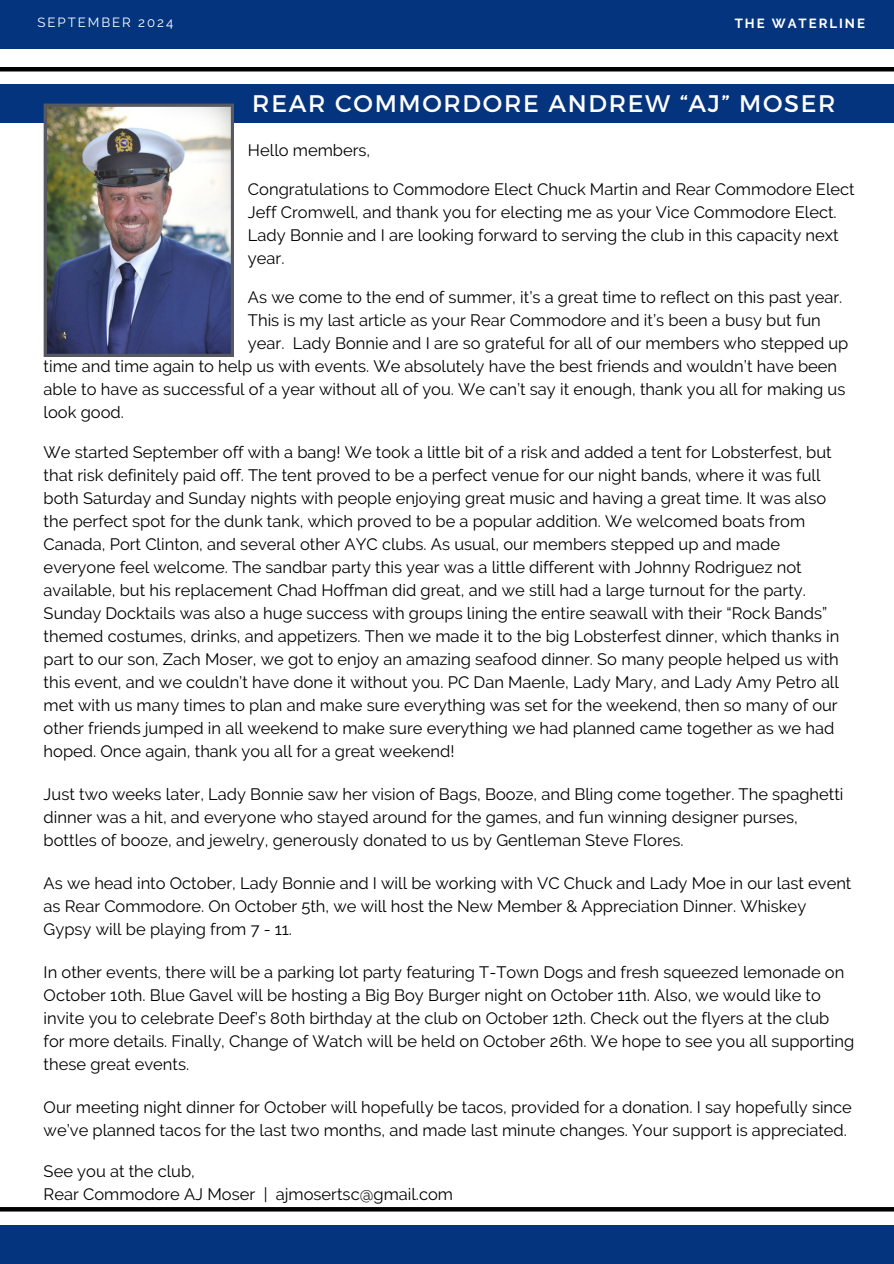
<style>
.page{position:relative;width:894px;height:1264px;background:#fff}
.page>*{position:absolute;margin:0;border:0;box-sizing:border-box;transform-origin:0 0}
.t1{font:24px "Montserrat";letter-spacing:.07em;color:#fff}
.t2{font:16.5px/23px "Raleway";color:#000}
.t3{font:13.2px "Raleway";letter-spacing:.15em;color:#fff}
.t4{font:700 13.2px "Raleway";letter-spacing:.15em;color:#fff}
</style>
<div class="page">
<div style="left:0;top:84px;width:893px;height:39px;background:#05347e"></div>
<div style="left:0;top:1225px;width:893px;height:38px;background:#05347e"></div>
<img style="left:44px;top:104px;width:190px;height:253px">
<hr style="left:0;top:67px;width:893px;height:4px;background:#000">
<div style="left:0;top:1206px;width:893px;height:5px;background:#000"></div>
<div style="left:0;top:0;width:893px;height:49px;background:#05347e"></div>
<h3 class="t3" style="left:37px;top:15px;width:137px">SEPTEMBER 2024</h3>
<h1 class="t4" style="left:734px;top:15px;width:132px">THE WATERLINE</h1>
<h2 class="t1" style="left:252px;top:88px;width:584px">REAR COMMORDORE ANDREW “AJ” MOSER</h2>
<p class="t2" style="left:248px;top:139px;width:124px">Hello members,</p>
<h2 class="t2" style="left:248px;top:178px;width:608px">Congratulations to Commodore Elect Chuck Martin and Rear Commodore Elect Jeff Cromwell, and thank you for electing me as your Vice Commodore Elect.<br>Lady Bonnie and I are looking forward to serving the club in this capacity next year.</h2>
<h2 class="t2" style="left:248px;top:286px;width:602px">As we come to the end of summer, it’s a great time to reflect on this past year.<br>This is my last article as your Rear Commodore and it’s been a busy but fun year. Lady Bonnie and I are so grateful for all of our members who stepped up</h2>
<h2 class="t2" style="left:44px;top:355px;width:803px">time and time again to help us with events. We absolutely have the best friends and wouldn’t have been able to have as successful of a year without all of you. We can’t say it enough, thank you all for making us look good.</h2>
<h2 class="t2" style="left:44px;top:440px;width:797px">We started September off with a bang! We took a little bit of a risk and added a tent for Lobsterfest, but that risk definitely paid off. The tent proved to be a perfect venue for our night bands, where it was full both Saturday and Sunday nights with people enjoying great music and having a great time. It was also the perfect spot for the dunk tank, which proved to be a popular addition. We welcomed boats from Canada, Port Clinton, and several other AYC clubs. As usual, our members stepped up and made everyone feel welcome. The sandbar party this year was a little different with Johnny Rodriguez not available, but his replacement Chad Hoffman did great, and we still had a large turnout for the party.<br>Sunday Docktails was also a huge success with groups lining the entire seawall with their “Rock Bands” themed costumes, drinks, and appetizers. Then we made it to the big Lobsterfest dinner, which thanks in part to our son, Zach Moser, we got to enjoy an amazing seafood dinner. So many people helped us with this event, and we couldn’t have done it without you. PC Dan Maenle, Lady Mary, and Lady Amy Petro all met with us many times to plan and make sure everything was set for the weekend, then so many of our other friends jumped in all weekend to make sure everything we had planned came together as we had hoped. Once again, thank you all for a great weekend!</h2>
<h2 class="t2" style="left:44px;top:782px;width:801px">Just two weeks later, Lady Bonnie saw her vision of Bags, Booze, and Bling come together. The spaghetti dinner was a hit, and everyone who stayed around for the games, and fun winning designer purses, bottles of booze, and jewelry, generously donated to us by Gentleman Steve Flores.</h2>
<h2 class="t2" style="left:44px;top:871px;width:809px">As we head into October, Lady Bonnie and I will be working with VC Chuck and Lady Moe in our last event as Rear Commodore. On October 5th, we will host the New Member &amp; Appreciation Dinner. Whiskey<br>Gypsy will be playing from 7 - 11.</h2>
<h2 class="t2" style="left:44px;top:960px;width:812px">In other events, there will be a parking lot party featuring T-Town Dogs and fresh squeezed lemonade on October 10th. Blue Gavel will be hosting a Big Boy Burger night on October 11th. Also, we would like to invite you to celebrate Deef’s 80th birthday at the club on October 12th. Check out the flyers at the club for more details. Finally, Change of Watch will be held on October 26th. We hope to see you all supporting these great events.</h2>
<h2 class="t2" style="left:44px;top:1095px;width:809px">Our meeting night dinner for October will hopefully be tacos, provided for a donation. I say hopefully since we’ve planned tacos for the last two months, and made last minute changes. Your support is appreciated.</h2>
<h2 class="t2" style="left:44px;top:1159px;width:411px">See you at the club,<br>Rear Commodore AJ Moser | ajmosertsc@gmail.com</h2>
</div>
